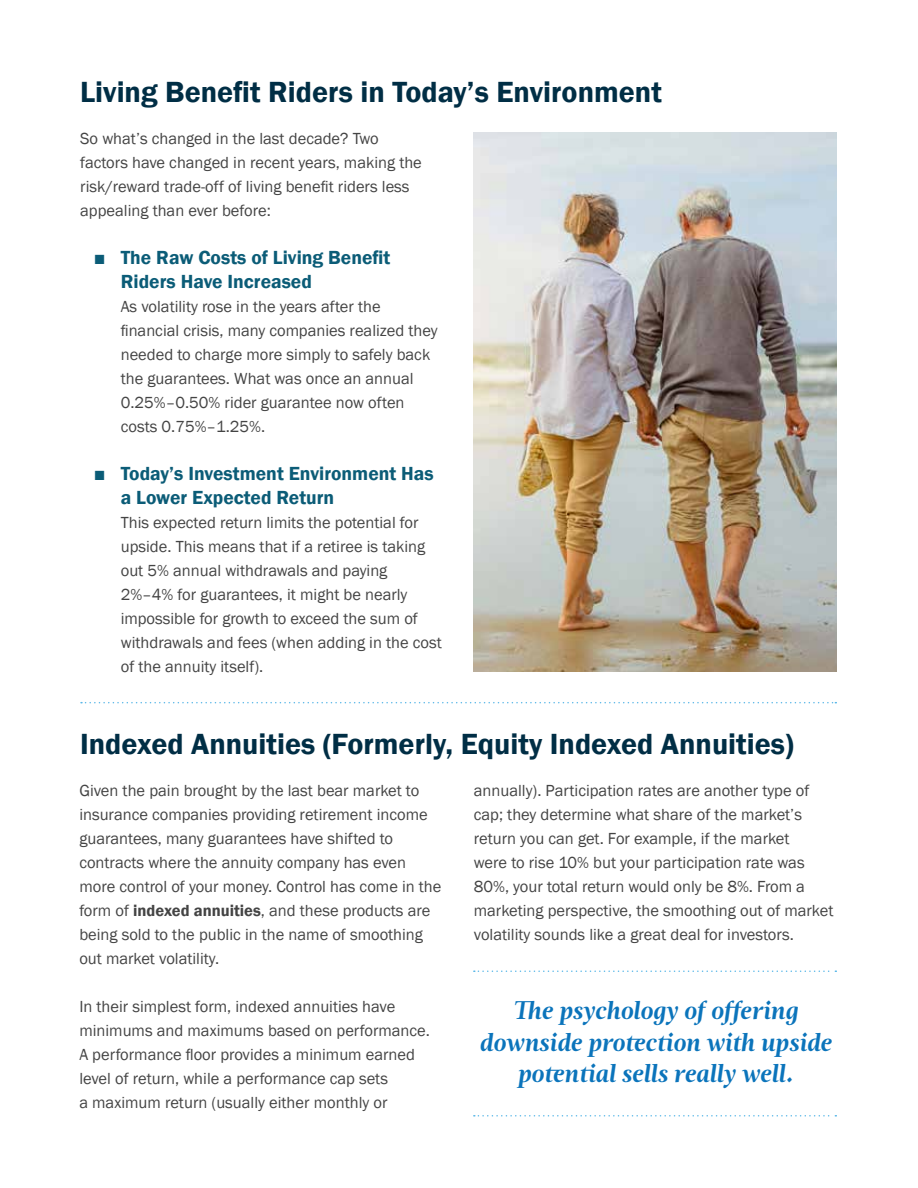
<style>
.page{position:relative;width:918px;height:1188px;background:#fff}
.page>*{position:absolute;margin:0;border:0;box-sizing:border-box;transform-origin:0 0}
.t1{font:600 30px "Franklin Gothic";color:#002e45}
.t2{font:italic 700 25.5px/31.5px "Magneta";color:#0b74bb;text-align:center}
.t3{font:600 19.5px/24px "Franklin Gothic";color:#0b5c77}
.t4{font:16.5px/24px "Franklin Gothic";color:#444}
.s1{font-weight:400}
.s2{font-weight:600}
</style>
<div class="page">
<img style="left:474px;top:132px;width:362px;height:540px">
<svg style="left:474px;top:970px;width:362px;height:2px"></svg>
<svg style="left:81px;top:702px;width:755px;height:1px"></svg>
<svg style="left:474px;top:1115px;width:362px;height:2px"></svg>
<h1 class="t1" style="left:80px;top:73px;width:583px">Living Benefit Riders in Today’s Environment</h1>
<p class="t4" style="left:80px;top:127px;width:343px">So what’s changed in the last decade? Two factors have changed in recent years, making the risk/reward trade-off of living benefit riders less appealing than ever before:</p>
<p class="t3" style="left:121px;top:246px;width:271px;text-indent:-27px"><span class="s1">■</span> The Raw Costs of Living Benefit<br>Riders Have Increased</p>
<p class="t4" style="left:121px;top:295px;width:318px">As volatility rose in the years after the financial crisis, many companies realized they needed to charge more simply to safely back the guarantees. What was once an annual 0.25%–0.50% rider guarantee now often costs 0.75%–1.25%.</p>
<p class="t3" style="left:121px;top:462px;width:314px;text-indent:-27px"><span class="s1">■</span> Today’s Investment Environment Has a Lower Expected Return</p>
<p class="t4" style="left:121px;top:511px;width:323px">This expected return limits the potential for upside. This means that if a retiree is taking out 5% annual withdrawals and paying 2%–4% for guarantees, it might be nearly impossible for growth to exceed the sum of withdrawals and fees (when adding in the cost of the annuity itself).</p>
<h1 class="t1" style="left:80px;top:726px;width:715px">Indexed Annuities (Formerly, Equity Indexed Annuities)</h1>
<p class="t4" style="left:474px;top:779px;width:361px">annually). Participation rates are another type of cap; they determine what share of the market’s return you can get. For example, if the market<br>were to rise 10% but your participation rate was 80%, your total return would only be 8%. From a marketing perspective, the smoothing out of market volatility sounds like a great deal for investors.</p>
<p class="t4" style="left:79px;top:779px;width:364px">Given the pain brought by the last bear market to insurance companies providing retirement income guarantees, many guarantees have shifted to contracts where the annuity company has even more control of your money. Control has come in the form of <span class="s2">indexed annuities</span>, and these products are being sold to the public in the name of smoothing out market volatility.</p>
<p class="t4" style="left:79px;top:995px;width:352px">In their simplest form, indexed annuities have minimums and maximums based on performance.<br>A performance floor provides a minimum earned level of return, while a performance cap sets<br>a maximum return (usually either monthly or</p>
<h2 class="t2" style="left:479px;top:994px;width:354px">The psychology of offering downside protection with upside potential sells really well.</h2>
</div>
